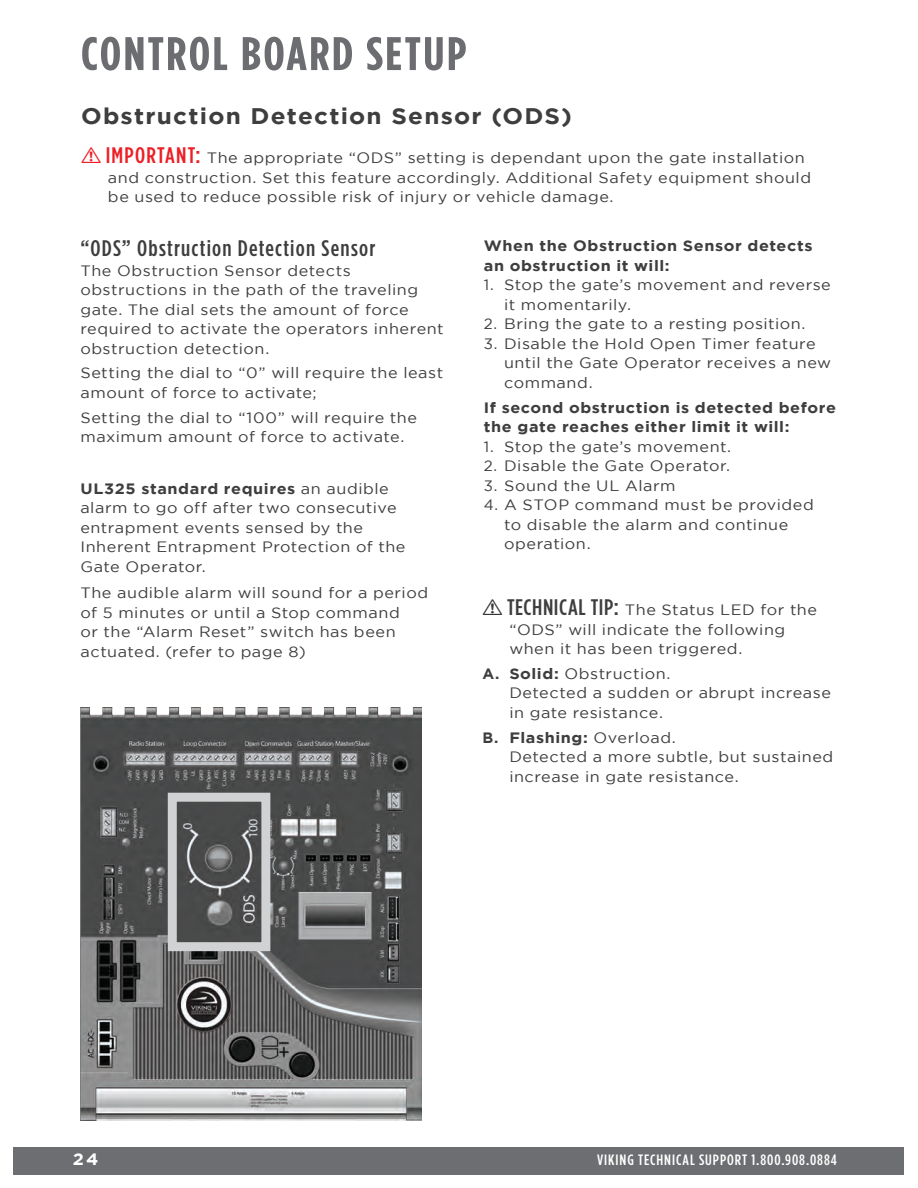
<style>
.page{position:relative;width:918px;height:1188px;background:#fff}
.page>*{position:absolute;margin:0;border:0;box-sizing:border-box;transform-origin:0 0}
.t1{font:700 47.1px "Gotham Condensed";letter-spacing:.05em;color:#6c6d70;scale:1.08 1}
.t2{font:700 22.5px "Gotham";letter-spacing:.05em;color:#3e3e3f;scale:1.08 1}
.t3{font:500 22.5px "Gotham Condensed";letter-spacing:.05em;color:#3e3e3f;scale:1.08 1}
.t4{font:700 16.5px "Gotham";color:#fff;scale:1.08 1}
.t5{font:15px/19.5px "Gotham";letter-spacing:.03em;color:#3e3e3f;scale:1.08 1}
.t6{font:15px/19.5px "Gotham";letter-spacing:.03em;color:#3e3e3f}
.t7{font:700 15px/19.5px "Gotham";letter-spacing:.035em;color:#3e3e3f;scale:1.08 1}
.t8{font:500 15px "Gotham Condensed";letter-spacing:.06em;color:#fff;scale:1.08 1}
.s1{font-family:"Hazard";font-size:22.5px;color:#ed1f26}
.s2{font-family:"Gotham Condensed";font-weight:500;font-size:22.5px;color:#ed1f26}
.s3{font-weight:700}
.s4{font-family:"Hazard";font-size:22.5px;color:#353738}
.s5{font-family:"Gotham Condensed";font-weight:500;font-size:22.5px}
</style>
<div class="page">
<div style="left:14px;top:1147px;width:890px;height:27px;background:#6d6e71"></div>
<img style="left:80px;top:708px;width:341px;height:412px">
<svg style="left:163px;top:788px;width:112px;height:168px;background:#707172"></svg>
<h1 class="t1" style="left:81px;top:27px;width:358px">CONTROL BOARD SETUP</h1>
<h2 class="t2" style="left:81px;top:103px;width:456px">Obstruction Detection Sensor (ODS)</h2>
<p class="t5" style="left:108px;top:148px;width:653px;text-indent:-27px"><span class="s1">!</span> <span class="s2">IMPORTANT:</span> The appropriate “ODS” setting is dependant upon the gate installation and construction. Set this feature accordingly. Additional Safety equipment should be used to reduce possible risk of injury or vehicle damage.</p>
<h2 class="t3" style="left:80px;top:236px;width:275px">“ODS” Obstruction Detection Sensor</h2>
<p class="t5" style="left:80px;top:260px;width:338px">The Obstruction Sensor detects obstructions in the path of the traveling gate. The dial sets the amount of force required to activate the operators inherent obstruction detection.</p>
<p class="t5" style="left:80px;top:363px;width:338px">Setting the dial to “0” will require the least amount of force to activate;</p>
<p class="t5" style="left:80px;top:408px;width:313px">Setting the dial to “100” will require the maximum amount of force to activate.</p>
<p class="t7" style="left:484px;top:236px;width:306px">When the Obstruction Sensor detects an obstruction it will:</p>
<p class="t6" style="left:504px;top:275px;width:328px;text-indent:-20px">1. Stop the gate’s movement and reverse it momentarily.</p>
<p class="t6" style="left:484px;top:314px;width:323px">2. Bring the gate to a resting position.</p>
<p class="t6" style="left:504px;top:333px;width:329px;text-indent:-20px">3. Disable the Hold Open Timer feature until the Gate Operator receives a new command.</p>
<p class="t7" style="left:484px;top:397px;width:328px">If second obstruction is detected before the gate reaches either limit it will:</p>
<p class="t6" style="left:484px;top:436px;width:249px">1. Stop the gate’s movement.</p>
<p class="t6" style="left:484px;top:456px;width:248px">2. Disable the Gate Operator.</p>
<p class="t6" style="left:484px;top:475px;width:193px">3. Sound the UL Alarm</p>
<p class="t6" style="left:504px;top:495px;width:311px;text-indent:-20px">4. A STOP command must be provided to disable the alarm and continue operation.</p>
<p class="t5" style="left:80px;top:479px;width:303px"><span class="s3">UL325 standard requires</span> an audible alarm to go off after two consecutive entrapment events sensed by the<br>Inherent Entrapment Protection of the<br>Gate Operator.</p>
<p class="t5" style="left:80px;top:583px;width:323px">The audible alarm will sound for a period of 5 minutes or until a Stop command<br>or the “Alarm Reset” switch has been actuated. (refer to page 8)</p>
<p class="t5" style="left:509px;top:600px;width:286px;text-indent:-27px"><span class="s4">!</span> <span class="s5">TECHNICAL TIP:</span> The Status LED for the “ODS” will indicate the following when it has been triggered.</p>
<p class="t5" style="left:509px;top:664px;width:299px;text-indent:-27px"><span class="s3">A. Solid:</span> Obstruction.<br>Detected a sudden or abrupt increase in gate resistance.</p>
<p class="t5" style="left:509px;top:728px;width:302px;text-indent:-27px"><span class="s3">B. Flashing:</span> Overload.<br>Detected a more subtle, but sustained increase in gate resistance.</p>
<p class="t4" style="left:73px;top:1149px;width:25px">24</p>
<p class="t8" style="left:597px;top:1151px;width:224px">VIKING TECHNICAL SUPPORT 1.800.908.0884</p>
</div>
